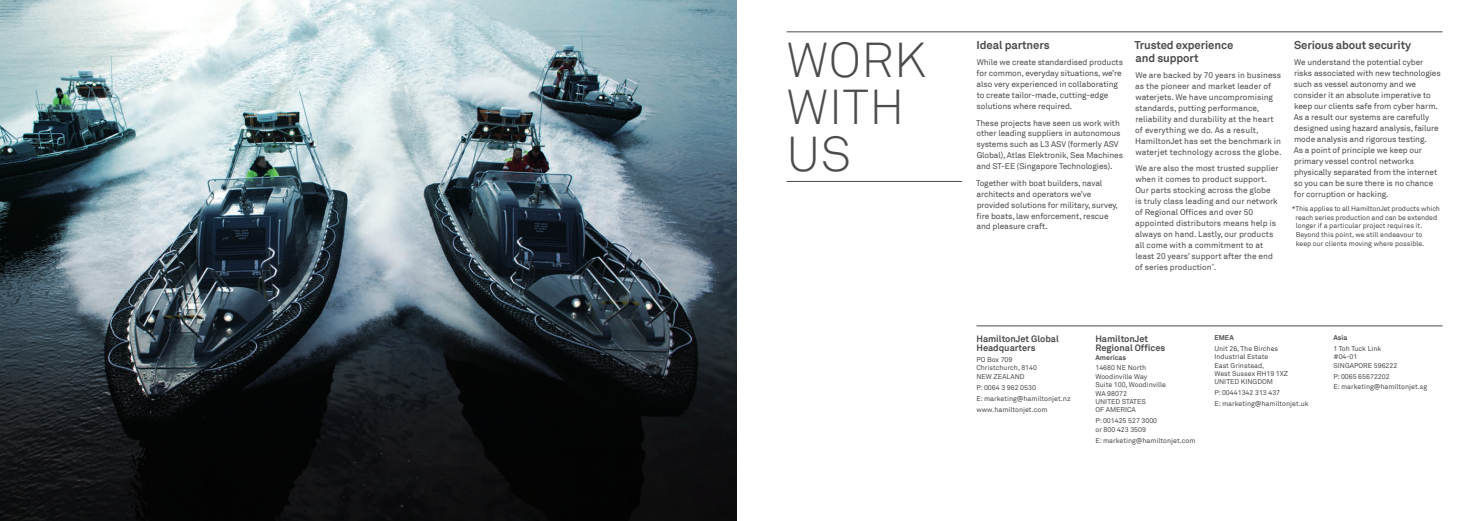
<style>
.page{position:relative;width:1474px;height:521px;background:#fff}
.page>*{position:absolute;margin:0;border:0;box-sizing:border-box;transform-origin:0 0}
.t1{font:300 48.82px/47.2px "Akkurat";letter-spacing:.01em;color:#4b4c4d}
.t2{font:700 11.38px/13.1px "Akkurat";letter-spacing:-.01em;color:#4b4c4d}
.t3{font:700 9.19px/9.6px "Akkurat";color:#4b4c4d}
.t4{font:8.31px/10.9px "Akkurat";letter-spacing:-.01em;color:#4b4c4d}
.t5{font:7px/8.4px "Akkurat";color:#4b4c4d}
.t6{font:700 7px "Akkurat";color:#4b4c4d}
</style>
<div class="page">
<img style="left:0;top:0;width:737px;height:521px">
<hr style="left:976px;top:325px;width:466px;height:1px;background:#4b4c4d">
<hr style="left:786px;top:181px;width:175px;height:1px;background:#4b4c4d">
<hr style="left:786px;top:32px;width:656px;height:1px;background:#4b4c4d">
<p class="t1" style="left:786px;top:37px;width:141px">WORK<br>WITH<br>US</p>
<p class="t2" style="left:976px;top:38px;width:75px">Ideal partners</p>
<p class="t4" style="left:976px;top:57px;width:148px">While we create standardised products for common, everyday situations, we’re also very experienced in collaborating to create tailor-made, cutting-edge solutions where required.</p>
<p class="t4" style="left:976px;top:117px;width:148px">These projects have seen us work with other leading suppliers in autonomous systems such as L3 ASV (formerly ASV Global), Atlas Elektronik, Sea Machines and ST-EE (Singapore Technologies).</p>
<p class="t4" style="left:976px;top:178px;width:143px">Together with boat builders, naval architects and operators we’ve provided solutions for military, survey, fire boats, law enforcement, rescue and pleasure craft.</p>
<p class="t2" style="left:1134px;top:38px;width:100px">Trusted experience and support</p>
<p class="t4" style="left:1135px;top:70px;width:148px">We are backed by 70 years in business as the pioneer and market leader of waterjets. We have uncompromising standards, putting performance, reliability and durability at the heart of everything we do. As a result, HamiltonJet has set the benchmark in waterjet technology across the globe.</p>
<p class="t4" style="left:1135px;top:163px;width:145px">We are also the most trusted supplier when it comes to product support.<br>Our parts stocking across the globe is truly class leading and our network of Regional Offices and over 50 appointed distributors means help is always on hand. Lastly, our products all come with a commitment to at least 20 years’ support after the end of series production<sup>*</sup>.</p>
<p class="t2" style="left:1293px;top:38px;width:119px">Serious about security</p>
<p class="t4" style="left:1293px;top:57px;width:148px">We understand the potential cyber risks associated with new technologies such as vessel autonomy and we consider it an absolute imperative to keep our clients safe from cyber harm.<br>As a result our systems are carefully designed using hazard analysis, failure mode analysis and rigorous testing.<br>As a point of principle we keep our primary vessel control networks physically separated from the internet so you can be sure there is no chance for corruption or hacking.</p>
<p class="t5" style="left:1295px;top:204px;width:146px;line-height:8.8px;text-indent:-4px">*This applies to all HamiltonJet products which reach series production and can be extended longer if a particular project requires it.<br>Beyond this point, we still endeavour to<br>keep our clients moving where possible.</p>
<p class="t3" style="left:976px;top:334px;width:84px">HamiltonJet Global<br>Headquarters</p>
<p class="t5" style="left:976px;top:356px;width:62px">PO Box 709<br>Christchurch, 8140<br>NEW ZEALAND</p>
<p class="t5" style="left:976px;top:383px;width:61px">P: 0064 3 962 0530</p>
<p class="t5" style="left:976px;top:394px;width:96px">E: marketing@hamiltonjet.nz</p>
<p class="t5" style="left:976px;top:405px;width:73px">www.hamiltonjet.com</p>
<p class="t3" style="left:1095px;top:334px;width:71px">HamiltonJet<br>Regional Offices</p>
<p class="t6" style="left:1095px;top:353px;width:32px">Americas</p>
<p class="t5" style="left:1095px;top:364px;width:72px">14680 NE North<br>Woodinville Way<br>Suite 100, Woodinville<br>WA 98072<br>UNITED STATES<br>OF AMERICA</p>
<p class="t5" style="left:1095px;top:417px;width:63px">P: 001425 527 3000 or 800 423 3509</p>
<p class="t5" style="left:1095px;top:436px;width:102px">E: marketing@hamiltonjet.com</p>
<p class="t6" style="left:1214px;top:333px;width:21px">EMEA</p>
<p class="t5" style="left:1214px;top:344px;width:75px">Unit 26, The Birches<br>Industrial Estate<br>East Grinstead,<br>West Sussex RH19 1XZ<br>UNITED KINGDOM</p>
<p class="t5" style="left:1214px;top:389px;width:67px">P: 00441342 313 437</p>
<p class="t5" style="left:1214px;top:400px;width:96px">E: marketing@hamiltonjet.uk</p>
<p class="t6" style="left:1333px;top:333px;width:16px">Asia</p>
<p class="t5" style="left:1333px;top:344px;width:65px">1 Toh Tuck Link #04-01<br>SINGAPORE 596222</p>
<p class="t5" style="left:1333px;top:372px;width:58px">P: 0065 65672202</p>
<p class="t5" style="left:1333px;top:383px;width:95px">E: marketing@hamiltonjet.sg</p>
</div>
